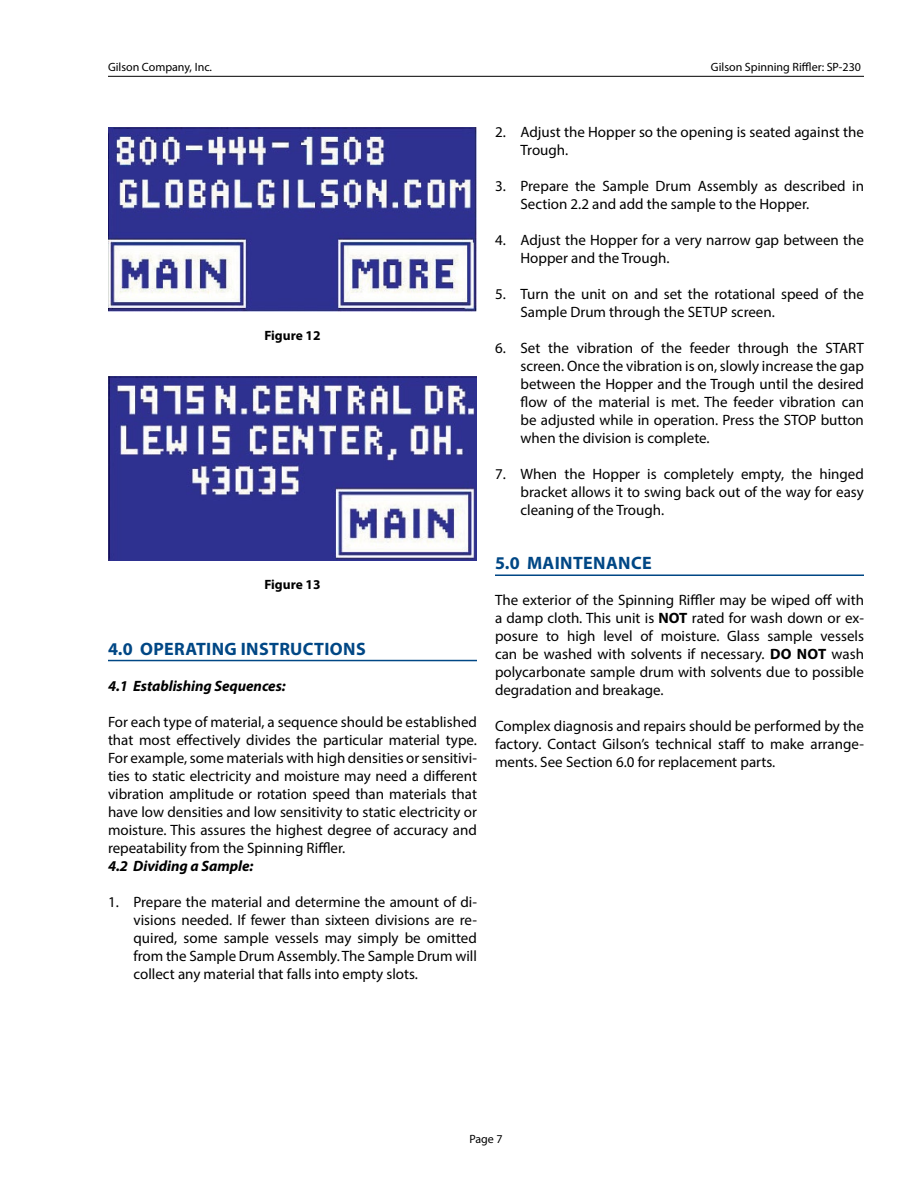
<style>
.page{position:relative;width:918px;height:1188px;background:#fff}
.page>*{position:absolute;margin:0;border:0;box-sizing:border-box;transform-origin:0 0}
.t1{font:700 18px "Myriad Pro";letter-spacing:.02em;color:#004785}
.t2{font:15px/18px "Myriad Pro";color:#000;text-align:justify}
.t3{font:italic 700 15px "Myriad Pro";letter-spacing:-.005em;color:#000}
.t4{font:700 13.5px "Myriad Pro";color:#000}
.t5{font:12px "Myriad Pro";color:#000}
.s1{font-weight:700}
</style>
<div class="page">
<hr style="left:108px;top:76px;width:756px;height:1px;background:#000">
<hr style="left:108px;top:660px;width:369px;height:1px;background:#004785">
<img style="left:108px;top:127px;width:369px;height:184px">
<img style="left:108px;top:377px;width:369px;height:184px">
<hr style="left:495px;top:574px;width:369px;height:2px;background:#004785">
<p class="t5" style="left:108px;top:59px;width:106px">Gilson Company, Inc.</p>
<p class="t5" style="left:711px;top:59px;width:152px">Gilson Spinning Riffler: SP-230</p>
<p class="t4" style="left:264px;top:327px;width:58px">Figure 12</p>
<p class="t4" style="left:264px;top:576px;width:58px">Figure 13</p>
<p class="t1" style="left:108px;top:637px;width:259px">4.0 OPERATING INSTRUCTIONS</p>
<p class="t3" style="left:108px;top:676px;width:179px">4.1 Establishing Sequences:</p>
<p class="t2" style="left:108px;top:712px;width:370px">For each type of material, a sequence should be established that most effectively divides the particular material type.<br>For example, some materials with high densities or sensitivi&shy;ties to static electricity and moisture may need a different vibration amplitude or rotation speed than materials that have low densities and low sensitivity to static electricity or moisture. This assures the highest degree of accuracy and repeatability from the Spinning Riffler.</p>
<p class="t3" style="left:108px;top:856px;width:147px">4.2 Dividing a Sample:</p>
<p class="t2" style="left:134px;top:892px;width:345px;text-indent:-26px">1. Prepare the material and determine the amount of di&shy;visions needed. If fewer than sixteen divisions are re&shy;quired, some sample vessels may simply be omitted from the Sample Drum Assembly. The Sample Drum will collect any material that falls into empty slots.</p>
<p class="t2" style="left:521px;top:123px;width:345px;text-indent:-26px">2. Adjust the Hopper so the opening is seated against the<br>Trough.</p>
<p class="t2" style="left:521px;top:177px;width:345px;text-indent:-26px">3. Prepare the Sample Drum Assembly as described in<br>Section 2.2 and add the sample to the Hopper.</p>
<p class="t2" style="left:521px;top:231px;width:345px;text-indent:-26px">4. Adjust the Hopper for a very narrow gap between the<br>Hopper and the Trough.</p>
<p class="t2" style="left:521px;top:285px;width:345px;text-indent:-26px">5. Turn the unit on and set the rotational speed of the<br>Sample Drum through the SETUP screen.</p>
<p class="t2" style="left:521px;top:339px;width:345px;text-indent:-26px">6. Set the vibration of the feeder through the START screen. Once the vibration is on, slowly increase the gap between the Hopper and the Trough until the desired flow of the material is met. The feeder vibration can be adjusted while in operation. Press the STOP button when the division is complete.</p>
<p class="t2" style="left:521px;top:465px;width:345px;text-indent:-26px">7. When the Hopper is completely empty, the hinged bracket allows it to swing back out of the way for easy cleaning of the Trough.</p>
<p class="t1" style="left:495px;top:551px;width:158px">5.0 MAINTENANCE</p>
<p class="t2" style="left:495px;top:591px;width:371px">The exterior of the Spinning Riffler may be wiped off with a damp cloth. This unit is <span class="s1">NOT</span> rated for wash down or ex&shy;posure to high level of moisture. Glass sample vessels can be washed with solvents if necessary. <span class="s1">DO NOT</span> wash polycarbonate sample drum with solvents due to possible degradation and breakage.</p>
<p class="t2" style="left:495px;top:717px;width:370px">Complex diagnosis and repairs should be performed by the factory. Contact Gilson’s technical staff to make arrange&shy;ments. See Section 6.0 for replacement parts.</p>
<p class="t5" style="left:469px;top:1132px;width:35px">Page 7</p>
</div>
